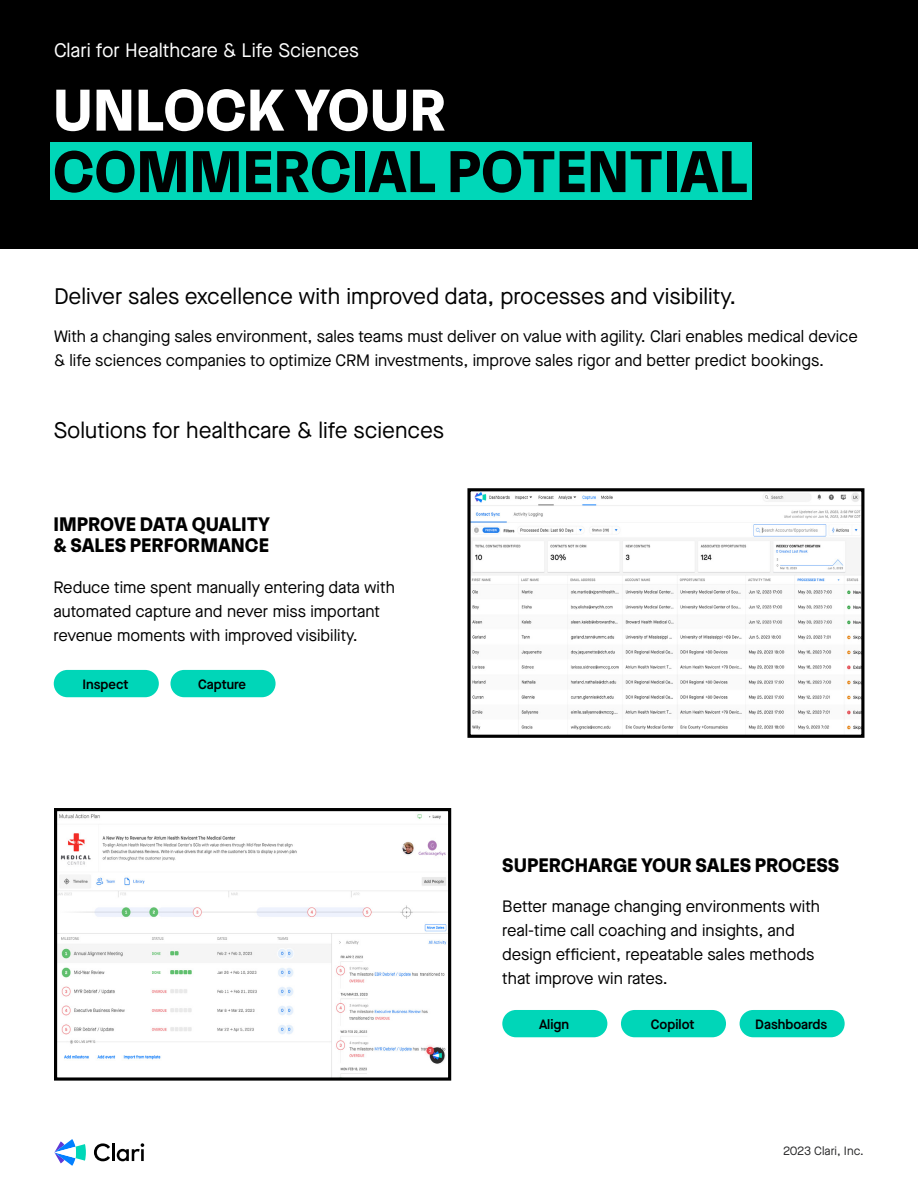
<style>
.page{position:relative;width:918px;height:1188px;background:#fff}
.page>*{position:absolute;margin:0;border:0;box-sizing:border-box;transform-origin:0 0}
.t1{font:700 58.5px "Faktum Con";color:#000101}
.t2{font:700 58.5px "Faktum Con";color:#fff}
.t3{font:22.5px "Maison Neue";color:#000}
.t4{font:700 19.5px/21px "Faktum Con";color:#000}
.t5{font:19.5px "Maison Neue";color:#fff}
.t6{font:16.5px/24px "Maison Neue";color:#000}
.t7{font:600 13.5px "Maison Neue";color:#000}
.t8{font:12px "Maison Neue";color:#282829}
</style>
<div class="page">
<svg style="left:94px;top:1143px;width:16px;height:18px"></svg>
<hr style="left:112px;top:1143px;width:3px;height:18px;background:#000">
<svg style="left:117px;top:1143px;width:27px;height:18px"></svg>
<svg style="left:54px;top:1139px;width:32px;height:27px"></svg>
<div style="left:0;top:0;width:918px;height:248px;background:#000"></div>
<div style="left:50px;top:142px;width:702px;height:58px;background:#00d7b8"></div>
<img style="left:471px;top:492px;width:389px;height:238px">
<div style="left:467px;top:488px;width:397px;height:250px;border:3px solid #000"></div>
<div style="left:54px;top:670px;width:105px;height:27px;background:#00d6b8;border-radius:14px"></div>
<div style="left:170px;top:670px;width:106px;height:27px;background:#00d6b8;border-radius:14px"></div>
<img style="left:58px;top:814px;width:389px;height:263px">
<div style="left:54px;top:808px;width:397px;height:273px;border:3px solid #000"></div>
<div style="left:502px;top:1010px;width:105px;height:27px;background:#00d6b8;border-radius:14px"></div>
<div style="left:621px;top:1010px;width:105px;height:27px;background:#00d6b8;border-radius:14px"></div>
<div style="left:740px;top:1010px;width:105px;height:27px;background:#00d6b8;border-radius:14px"></div>
<p class="t5" style="left:54px;top:37px;width:306px">Clari for Healthcare &amp; Life Sciences</p>
<h1 class="t2" style="left:53px;top:72px;width:395px">UNLOCK YOUR</h1>
<h1 class="t1" style="left:53px;top:134px;width:697px">COMMERCIAL POTENTIAL</h1>
<h2 class="t3" style="left:54px;top:281px;width:684px">Deliver sales excellence with improved data, processes and visibility.</h2>
<p class="t6" style="left:54px;top:324px;width:806px">With a changing sales environment, sales teams must deliver on value with agility. Clari enables medical device &amp; life sciences companies to optimize CRM investments, improve sales rigor and better predict bookings.</p>
<h2 class="t3" style="left:54px;top:415px;width:392px">Solutions for healthcare &amp; life sciences</h2>
<p class="t4" style="left:54px;top:513px;width:218px">IMPROVE DATA QUALITY &amp; SALES PERFORMANCE</p>
<p class="t6" style="left:54px;top:575px;width:343px">Reduce time spent manually entering data with automated capture and never miss important revenue moments with improved visibility.</p>
<p class="t7" style="left:82px;top:675px;width:48px">Inspect</p>
<p class="t7" style="left:198px;top:675px;width:49px">Capture</p>
<p class="t4" style="left:502px;top:854px;width:338px">SUPERCHARGE YOUR SALES PROCESS</p>
<p class="t6" style="left:502px;top:894px;width:319px">Better manage changing environments with real-time call coaching and insights, and design efficient, repeatable sales methods that improve win rates.</p>
<p class="t7" style="left:539px;top:1015px;width:32px">Align</p>
<p class="t7" style="left:651px;top:1015px;width:45px">Copilot</p>
<p class="t7" style="left:755px;top:1015px;width:74px">Dashboards</p>
<p class="t8" style="left:783px;top:1143px;width:82px">2023 Clari, Inc.</p>
</div>
